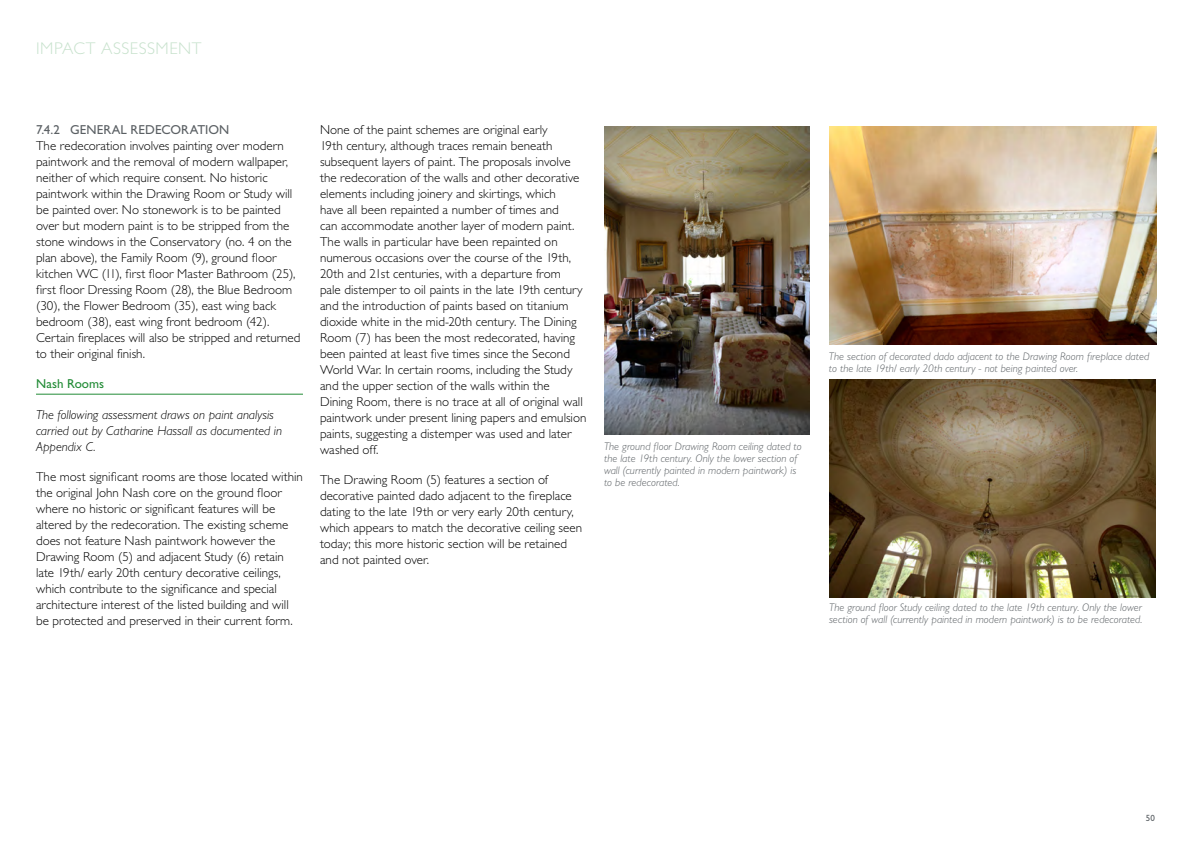
<style>
.page{position:relative;width:1191px;height:842px;background:#fff}
.page>*{position:absolute;margin:0;border:0;box-sizing:border-box;transform-origin:0 0}
.t1{font:300 17px "Gill Sans Std";letter-spacing:.03em;color:#c8e2cd}
.t2{font:300 13px/16px "Gill Sans Std";color:#000}
.t3{font:italic 300 13px/16px "Gill Sans Std";color:#000}
.t4{font:13px "Gill Sans Std";letter-spacing:.005em;color:#5b6064}
.t5{font:13px "Gill Sans Std";color:#238c37}
.t6{font:italic 300 11px/12px "Gill Sans Std";letter-spacing:.005em;color:#5b6064}
.t7{font:9px "Gill Sans Std";color:#5b6064}
</style>
<div class="page">
<hr style="left:36px;top:394px;width:267px;height:1px;background:#238c37">
<img style="left:604px;top:126px;width:206px;height:309px">
<img style="left:829px;top:380px;width:327px;height:217px">
<img style="left:829px;top:126px;width:327px;height:218px">
<h1 class="t1" style="left:36px;top:39px;width:167px">IMPACT ASSESSMENT</h1>
<p class="t4" style="left:36px;top:122px;width:195px">7.4.2 GENERAL REDECORATION</p>
<p class="t2" style="left:36px;top:138px;width:266px">The redecoration involves painting over modern paintwork and the removal of modern wallpaper, neither of which require consent. No historic paintwork within the Drawing Room or Study will be painted over. No stonework is to be painted over but modern paint is to be stripped from the stone windows in the Conservatory (no. 4 on the plan above), the Family Room (9), ground floor kitchen WC (11), first floor Master Bathroom (25), first floor Dressing Room (28), the Blue Bedroom (30), the Flower Bedroom (35), east wing back bedroom (38), east wing front bedroom (42).<br>Certain fireplaces will also be stripped and returned to their original finish.</p>
<p class="t5" style="left:36px;top:377px;width:70px">Nash Rooms</p>
<p class="t3" style="left:36px;top:406px;width:248px">The following assessment draws on paint analysis carried out by Catharine Hassall as documented in<br>Appendix C.</p>
<p class="t2" style="left:36px;top:469px;width:268px">The most significant rooms are those located within the original John Nash core on the ground floor where no historic or significant features will be altered by the redecoration. The existing scheme does not feature Nash paintwork however the Drawing Room (5) and adjacent Study (6) retain late 19th/ early 20th century decorative ceilings, which contribute to the significance and special architecture interest of the listed building and will be protected and preserved in their current form.</p>
<p class="t2" style="left:320px;top:122px;width:268px">None of the paint schemes are original early<br>19th century, although traces remain beneath subsequent layers of paint. The proposals involve the redecoration of the walls and other decorative elements including joinery and skirtings, which<br>have all been repainted a number of times and<br>can accommodate another layer of modern paint.<br>The walls in particular have been repainted on numerous occasions over the course of the 19th, 20th and 21st centuries, with a departure from<br>pale distemper to oil paints in the late 19th century and the introduction of paints based on titanium dioxide white in the mid-20th century. The Dining Room (7) has been the most redecorated, having been painted at least five times since the Second World War. In certain rooms, including the Study and the upper section of the walls within the<br>Dining Room, there is no trace at all of original wall paintwork under present lining papers and emulsion paints, suggesting a distemper was used and later washed off.</p>
<p class="t2" style="left:320px;top:472px;width:264px">The Drawing Room (5) features a section of decorative painted dado adjacent to the fireplace dating to the late 19th or very early 20th century, which appears to match the decorative ceiling seen today; this more historic section will be retained and not painted over.</p>
<p class="t6" style="left:604px;top:441px;width:199px">The ground floor Drawing Room ceiling dated to the late 19th century. Only the lower section of wall (currently painted in modern paintwork) is to be redecorated.</p>
<p class="t6" style="left:829px;top:350px;width:322px">The section of decorated dado adjacent to the Drawing Room fireplace dated to the late 19th/ early 20th century - not being painted over.</p>
<p class="t6" style="left:829px;top:601px;width:315px">The ground floor Study ceiling dated to the late 19th century. Only the lower section of wall (currently painted in modern paintwork) is to be redecorated.</p>
<p class="t7" style="left:1145px;top:812px;width:11px">50</p>
</div>
